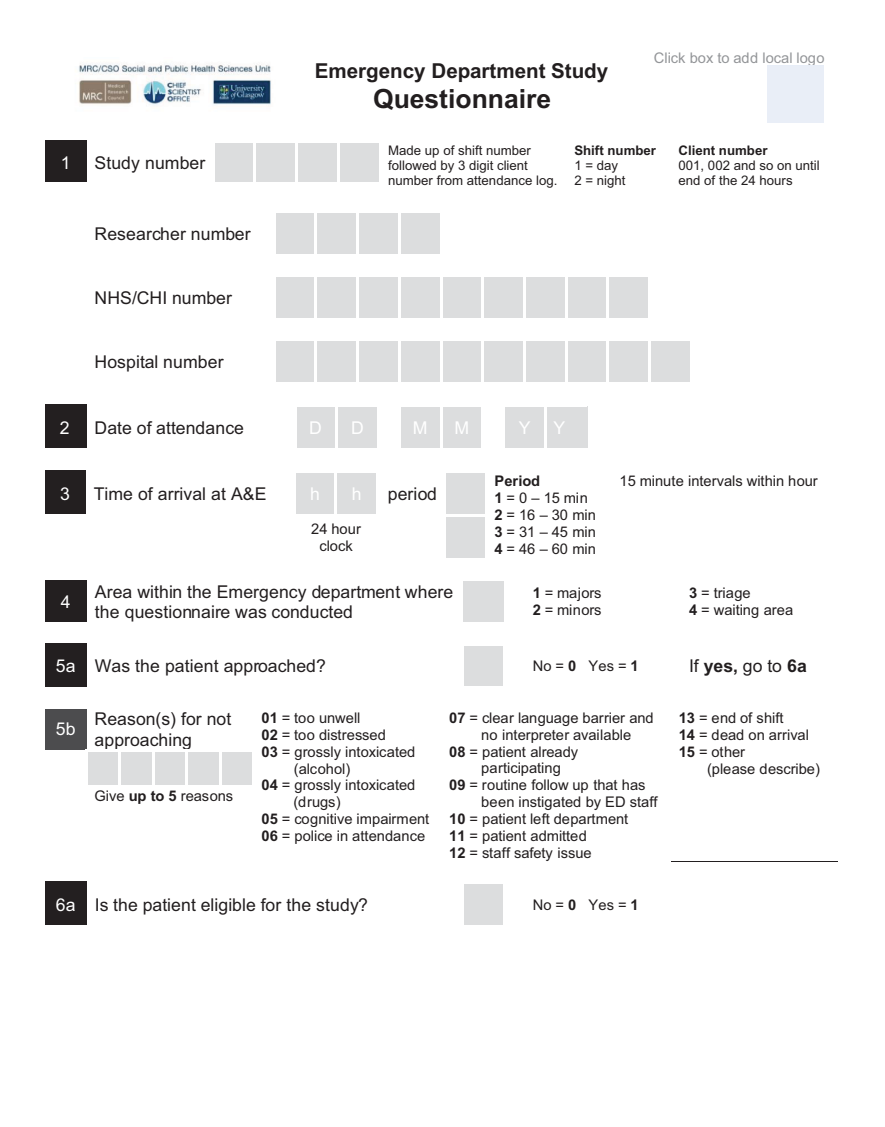
<style>
.page{position:relative;width:885px;height:1127px;background:#fff}
.page>*{position:absolute;margin:0;border:0;box-sizing:border-box;transform-origin:0 0}
.t1{font:700 26.43px "Arial";color:#221e1f}
.t2{font:700 20.65px "Arial";letter-spacing:-.005em;color:#221e1f}
.t3{font:17.68px/20.3px "Arial";letter-spacing:.005em;color:#221e1f}
.t4{font:17.68px "Arial";color:#fff}
.t5{font:14.7px/17px "Arial";letter-spacing:-.005em;color:#221e1f}
.t6{font:14.7px "Arial";color:#939598}
.t7{font:13.3px/15.2px "Arial";color:#221e1f}
.t8{font:700 13.3px "Arial";color:#221e1f}
.s1{font-weight:700}
.s2{color:#fff}
</style>
<div class="page">
<div style="left:45px;top:142px;width:41px;height:40px;background:#231f20"></div>
<div style="left:214px;top:142px;width:40px;height:40px;background:#dcddde"></div>
<div style="left:256px;top:142px;width:39px;height:40px;background:#dcddde"></div>
<div style="left:297px;top:142px;width:40px;height:40px;background:#dcddde"></div>
<div style="left:339px;top:142px;width:40px;height:40px;background:#dcddde"></div>
<hr style="left:45px;top:140px;width:41px;height:2px;background:#231f20">
<div style="left:275px;top:212px;width:40px;height:42px;background:#dcddde"></div>
<div style="left:317px;top:212px;width:39px;height:42px;background:#dcddde"></div>
<div style="left:358px;top:212px;width:40px;height:42px;background:#dcddde"></div>
<div style="left:400px;top:212px;width:40px;height:42px;background:#dcddde"></div>
<hr style="left:314px;top:212px;width:3px;height:42px;background:#fff">
<div style="left:275px;top:277px;width:40px;height:41px;background:#dcddde"></div>
<div style="left:317px;top:277px;width:39px;height:41px;background:#dcddde"></div>
<div style="left:358px;top:277px;width:40px;height:41px;background:#dcddde"></div>
<div style="left:400px;top:277px;width:40px;height:41px;background:#dcddde"></div>
<div style="left:442px;top:277px;width:39px;height:41px;background:#dcddde"></div>
<div style="left:483px;top:277px;width:40px;height:41px;background:#dcddde"></div>
<div style="left:525px;top:277px;width:40px;height:41px;background:#dcddde"></div>
<div style="left:567px;top:277px;width:40px;height:41px;background:#dcddde"></div>
<div style="left:609px;top:277px;width:39px;height:41px;background:#dcddde"></div>
<hr style="left:314px;top:277px;width:3px;height:41px;background:#fff">
<hr style="left:606px;top:277px;width:2px;height:41px;background:#fff">
<div style="left:275px;top:341px;width:40px;height:41px;background:#dcddde"></div>
<div style="left:317px;top:341px;width:39px;height:41px;background:#dcddde"></div>
<div style="left:358px;top:341px;width:40px;height:41px;background:#dcddde"></div>
<div style="left:400px;top:341px;width:40px;height:41px;background:#dcddde"></div>
<div style="left:442px;top:341px;width:39px;height:41px;background:#dcddde"></div>
<div style="left:483px;top:341px;width:40px;height:41px;background:#dcddde"></div>
<div style="left:525px;top:341px;width:40px;height:41px;background:#dcddde"></div>
<div style="left:567px;top:341px;width:40px;height:41px;background:#dcddde"></div>
<div style="left:609px;top:341px;width:39px;height:41px;background:#dcddde"></div>
<div style="left:650px;top:341px;width:40px;height:41px;background:#dcddde"></div>
<hr style="left:314px;top:341px;width:3px;height:43px;background:#fff">
<hr style="left:606px;top:341px;width:2px;height:43px;background:#fff">
<div style="left:45px;top:407px;width:41px;height:41px;background:#231f20"></div>
<div style="left:296px;top:407px;width:39px;height:41px;background:#dcddde"></div>
<div style="left:337px;top:407px;width:40px;height:41px;background:#dcddde"></div>
<div style="left:400px;top:407px;width:40px;height:41px;background:#dcddde"></div>
<div style="left:442px;top:407px;width:39px;height:41px;background:#dcddde"></div>
<div style="left:504px;top:407px;width:40px;height:41px;background:#dcddde"></div>
<div style="left:546px;top:407px;width:41px;height:41px;background:#dcddde"></div>
<hr style="left:45px;top:404px;width:41px;height:3px;background:#231f20">
<div style="left:45px;top:472px;width:41px;height:42px;background:#231f20"></div>
<div style="left:295px;top:472px;width:40px;height:42px;background:#dcddde"></div>
<div style="left:337px;top:472px;width:39px;height:42px;background:#dcddde"></div>
<div style="left:446px;top:472px;width:39px;height:42px;background:#dcddde"></div>
<hr style="left:45px;top:470px;width:41px;height:2px;background:#231f20">
<div style="left:446px;top:516px;width:39px;height:42px;background:#dcddde"></div>
<div style="left:45px;top:580px;width:42px;height:42px;background:#231f20"></div>
<div style="left:462px;top:580px;width:41px;height:42px;background:#dcddde"></div>
<hr style="left:462px;top:580px;width:42px;height:1px;background:#fff">
<hr style="left:462px;top:580px;width:1px;height:43px;background:#fff">
<div style="left:45px;top:645px;width:42px;height:42px;background:#231f20"></div>
<div style="left:463px;top:645px;width:40px;height:42px;background:#dcddde"></div>
<hr style="left:45px;top:643px;width:42px;height:2px;background:#231f20">
<div style="left:45px;top:709px;width:42px;height:40px;background:#4c4c4e"></div>
<div style="left:88px;top:751px;width:31px;height:34px;background:#dcddde"></div>
<div style="left:121px;top:751px;width:31px;height:34px;background:#dcddde"></div>
<div style="left:154px;top:751px;width:32px;height:34px;background:#dcddde"></div>
<div style="left:188px;top:751px;width:31px;height:34px;background:#dcddde"></div>
<div style="left:221px;top:751px;width:31px;height:34px;background:#dcddde"></div>
<hr style="left:185px;top:751px;width:2px;height:34px;background:#fff">
<hr style="left:670px;top:861px;width:167px;height:1px;background:#231f20">
<div style="left:45px;top:883px;width:42px;height:42px;background:#231f20"></div>
<div style="left:463px;top:883px;width:40px;height:42px;background:#dcddde"></div>
<hr style="left:45px;top:881px;width:42px;height:2px;background:#231f20">
<img style="left:78px;top:64px;width:193px;height:41px">
<h2 class="t2" style="left:315px;top:63px;width:294px">Emergency Department Study</h2>
<h1 class="t1" style="left:373px;top:89px;width:179px">Questionnaire</h1>
<p class="t6" style="left:653px;top:52px;width:172px">Click box to add local logo</p>
<p class="t4" style="left:61px;top:156px;width:11px">1</p>
<p class="t3" style="left:94px;top:154px;width:112px">Study number</p>
<p class="t7" style="left:388px;top:144px;width:171px">Made up of shift number followed by 3 digit client number from attendance log.</p>
<p class="t8" style="left:574px;top:145px;width:83px">Shift number</p>
<p class="t7" style="left:574px;top:159px;width:53px">1 = day<br>2 = night</p>
<p class="t3" style="left:94px;top:225px;width:158px">Researcher number</p>
<p class="t3" style="left:94px;top:289px;width:139px">NHS/CHI number</p>
<p class="t3" style="left:94px;top:353px;width:131px">Hospital number</p>
<p class="t4" style="left:60px;top:421px;width:11px">2</p>
<p class="t3" style="left:94px;top:419px;width:151px">Date of attendance</p>
<p class="t4" style="left:309px;top:421px;width:14px">D</p>
<p class="t4" style="left:351px;top:421px;width:14px">D</p>
<p class="t4" style="left:412px;top:421px;width:16px">M</p>
<p class="t4" style="left:454px;top:421px;width:16px">M</p>
<p class="t4" style="left:518px;top:421px;width:13px">Y</p>
<p class="t4" style="left:553px;top:421px;width:13px">Y</p>
<p class="t8" style="left:678px;top:145px;width:90px">Client number</p>
<p class="t7" style="left:678px;top:159px;width:143px">001, 002 and so on until end of the 24 hours</p>
<p class="t4" style="left:60px;top:487px;width:11px">3</p>
<p class="t3" style="left:94px;top:485px;width:174px">Time of arrival at A&amp;E</p>
<p class="t4" style="left:310px;top:487px;width:11px">h</p>
<p class="t4" style="left:351px;top:487px;width:11px">h</p>
<p class="t3" style="left:387px;top:485px;width:51px">period</p>
<p class="t5" style="left:494px;top:474px;width:103px"><span class="s1">Period<br>1</span> = 0 – 15 min<br><span class="s1">2</span> = 16 – 30 min<br><span class="s1">3</span> = 31 – 45 min<br><span class="s1">4</span> = 46 – 60 min</p>
<p class="t5" style="left:619px;top:474px;width:200px">15 minute intervals within hour</p>
<p class="t5" style="left:311px;top:522px;width:51px;text-align:center">24 hour clock</p>
<p class="t4" style="left:61px;top:595px;width:11px">4</p>
<p class="t3" style="left:95px;top:583px;width:360px">Area within the Emergency department where the questionnaire was conducted</p>
<p class="t5" style="left:532px;top:586px;width:70px"><span class="s1">1</span> = majors<br><span class="s1">2</span> = minors</p>
<p class="t5" style="left:689px;top:586px;width:106px"><span class="s1">3</span> = triage<br><span class="s1">4</span> = waiting area</p>
<p class="t3" style="left:56px;top:658px;width:271px"><span class="s2">5a</span> Was the patient approached?</p>
<p class="t5" style="left:532px;top:659px;width:107px">No = <span class="s1">0</span> Yes = <span class="s1">1</span></p>
<p class="t3" style="left:689px;top:658px;width:119px">If <span class="s1">yes,</span> go to <span class="s1">6a</span></p>
<p class="t4" style="left:56px;top:723px;width:21px">5b</p>
<p class="t3" style="left:94px;top:711px;width:138px">Reason(s) for not approaching</p>
<p class="t5" style="left:261px;top:710px;width:100px"><span class="s1">01</span> = too unwell</p>
<p class="t5" style="left:261px;top:727px;width:126px"><span class="s1">02</span> = too distressed</p>
<p class="t5" style="left:261px;top:744px;width:155px"><span class="s1">03</span> = grossly intoxicated</p>
<p class="t5" style="left:294px;top:761px;width:58px">(alcohol)</p>
<p class="t5" style="left:261px;top:778px;width:155px"><span class="s1">04</span> = grossly intoxicated</p>
<p class="t5" style="left:293px;top:795px;width:49px">(drugs)</p>
<p class="t5" style="left:261px;top:812px;width:169px"><span class="s1">05</span> = cognitive impairment</p>
<p class="t5" style="left:261px;top:829px;width:165px"><span class="s1">06</span> = police in attendance</p>
<p class="t5" style="left:94px;top:789px;width:140px">Give <span class="s1">up to 5</span> reasons</p>
<p class="t5" style="left:449px;top:710px;width:206px"><span class="s1">07</span> = clear language barrier and</p>
<p class="t5" style="left:481px;top:727px;width:151px">no interpreter available</p>
<p class="t5" style="left:449px;top:744px;width:130px"><span class="s1">08</span> = patient already</p>
<p class="t5" style="left:481px;top:761px;width:81px">participating</p>
<p class="t5" style="left:449px;top:778px;width:198px"><span class="s1">09</span> = routine follow up that has</p>
<p class="t5" style="left:481px;top:795px;width:178px">been instigated by ED staff</p>
<p class="t5" style="left:449px;top:812px;width:180px"><span class="s1">10</span> = patient left department</p>
<p class="t5" style="left:449px;top:829px;width:139px"><span class="s1">11</span> = patient admitted</p>
<p class="t5" style="left:449px;top:846px;width:144px"><span class="s1">12</span> = staff safety issue</p>
<p class="t3" style="left:56px;top:896px;width:326px"><span class="s2">6a</span> Is the patient eligible for the study?<span class="s2">D</span></p>
<p class="t5" style="left:532px;top:898px;width:107px">No = <span class="s1">0</span> Yes = <span class="s1">1</span></p>
<p class="t5" style="left:678px;top:710px;width:132px"><span class="s1">13</span> = end of shift<br><span class="s1">14</span> = dead on arrival<br><span class="s1">15</span> = other</p>
<p class="t5" style="left:706px;top:761px;width:114px">(please describe)</p>
</div>
